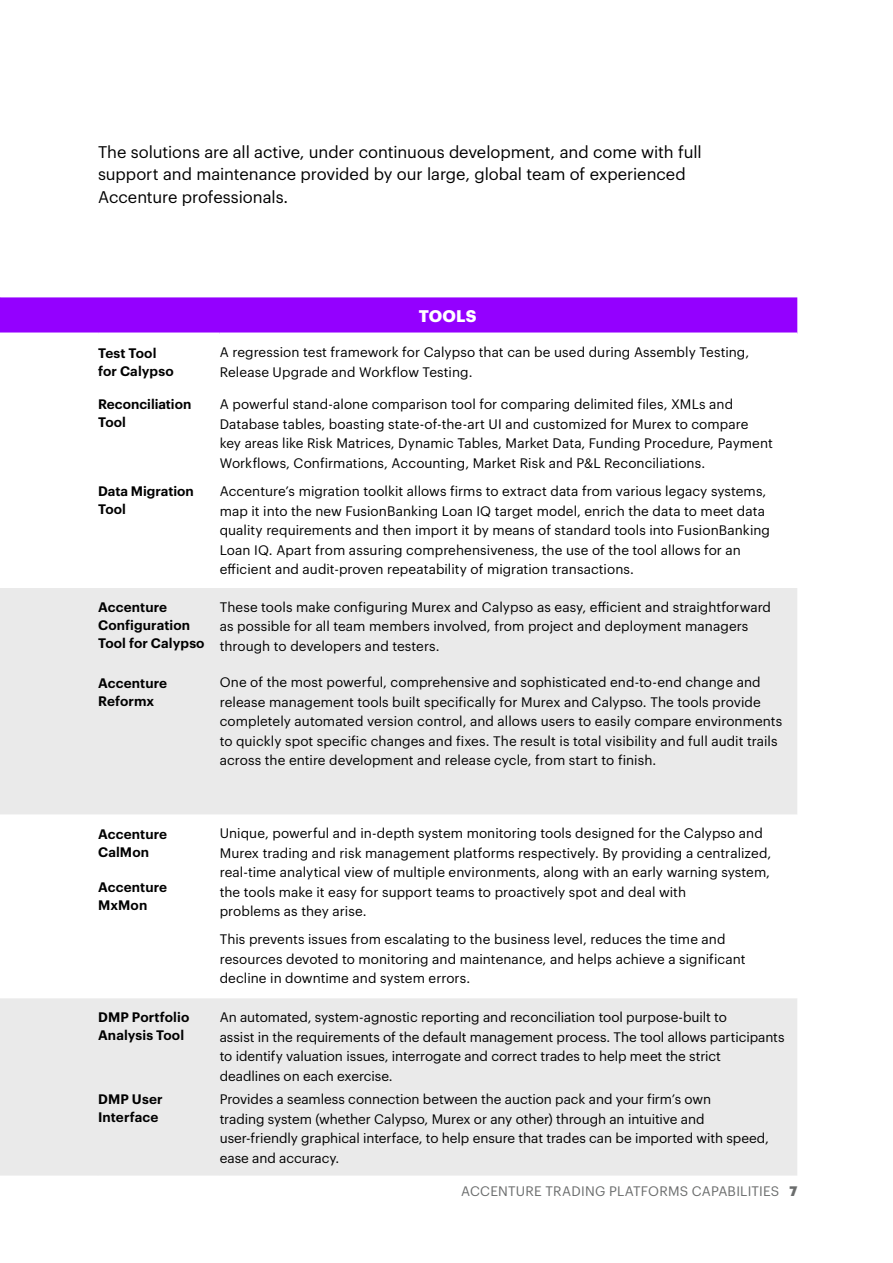
<style>
.page{position:relative;width:893px;height:1263px;background:#fff}
.page>*{position:absolute;margin:0;border:0;box-sizing:border-box;transform-origin:0 0}
.t1{font:16.5px/22.5px "Graphik";letter-spacing:-.005em;color:#000}
.t2{font:700 16.5px "Graphik";letter-spacing:.01em;color:#fff}
.t3{font:13.5px/19.5px "Graphik";letter-spacing:.005em;color:#000}
.t4{font:600 13.5px/18px "Graphik";letter-spacing:.005em;color:#000}
.t5{font:13.5px "Graphik";letter-spacing:.015em;color:#6b6d6d}
.s1{font-weight:900}
</style>
<div class="page">
<div style="left:0;top:588px;width:797px;height:587px;background:#eaeaea"></div>
<svg style="left:0;top:815px;width:797px;height:183px"></svg>
<div style="left:0;top:297px;width:797px;height:35px;background:#9400ff"></div>
<p class="t1" style="left:98px;top:139px;width:605px">The solutions are all active, under continuous development, and come with full support and maintenance provided by our large, global team of experienced<br>Accenture professionals.</p>
<p class="t2" style="left:419px;top:303px;width:59px">TOOLS</p>
<p class="t4" style="left:98px;top:342px;width:77px">Test Tool for Calypso</p>
<p class="t3" style="left:220px;top:342px;width:531px">A regression test framework for Calypso that can be used during Assembly Testing,<br>Release Upgrade and Workflow Testing.</p>
<p class="t4" style="left:98px;top:394px;width:95px">Reconciliation<br>Tool</p>
<p class="t3" style="left:220px;top:393px;width:555px">A powerful stand-alone comparison tool for comparing delimited files, XMLs and Database tables, boasting state-of-the-art UI and customized for Murex to compare key areas like Risk Matrices, Dynamic Tables, Market Data, Funding Procedure, Payment Workflows, Confirmations, Accounting, Market Risk and P&amp;L Reconciliations.</p>
<p class="t4" style="left:98px;top:481px;width:97px">Data Migration<br>Tool</p>
<p class="t3" style="left:220px;top:481px;width:552px">Accenture’s migration toolkit allows firms to extract data from various legacy systems, map it into the new FusionBanking Loan IQ target model, enrich the data to meet data quality requirements and then import it by means of standard tools into FusionBanking Loan IQ. Apart from assuring comprehensiveness, the use of the tool allows for an efficient and audit-proven repeatability of migration transactions.</p>
<p class="t4" style="left:98px;top:597px;width:108px">Accenture<br>Configuration<br>Tool for Calypso</p>
<p class="t4" style="left:98px;top:672px;width:71px">Accenture<br>Reformx</p>
<p class="t3" style="left:220px;top:596px;width:553px">These tools make configuring Murex and Calypso as easy, efficient and straightforward as possible for all team members involved, from project and deployment managers through to developers and testers.</p>
<p class="t3" style="left:220px;top:671px;width:564px">One of the most powerful, comprehensive and sophisticated end-to-end change and release management tools built specifically for Murex and Calypso. The tools provide completely automated version control, and allows users to easily compare environments to quickly spot specific changes and fixes. The result is total visibility and full audit trails across the entire development and release cycle, from start to finish.</p>
<p class="t4" style="left:98px;top:823px;width:71px">Accenture<br>CalMon</p>
<p class="t4" style="left:98px;top:877px;width:71px">Accenture<br>MxMon</p>
<p class="t3" style="left:220px;top:823px;width:553px">Unique, powerful and in-depth system monitoring tools designed for the Calypso and Murex trading and risk management platforms respectively. By providing a centralized, real-time analytical view of multiple environments, along with an early warning system, the tools make it easy for support teams to proactively spot and deal with<br>problems as they arise.</p>
<p class="t3" style="left:220px;top:929px;width:527px">This prevents issues from escalating to the business level, reduces the time and resources devoted to monitoring and maintenance, and helps achieve a significant decline in downtime and system errors.</p>
<p class="t4" style="left:98px;top:1007px;width:93px">DMP Portfolio<br>Analysis Tool</p>
<p class="t3" style="left:220px;top:1006px;width:566px">An automated, system-agnostic reporting and reconciliation tool purpose-built to<br>assist in the requirements of the default management process. The tool allows participants to identify valuation issues, interrogate and correct trades to help meet the strict deadlines on each exercise.</p>
<p class="t4" style="left:98px;top:1089px;width:66px">DMP User<br>Interface</p>
<p class="t3" style="left:220px;top:1088px;width:551px">Provides a seamless connection between the auction pack and your firm’s own<br>trading system (whether Calypso, Murex or any other) through an intuitive and user-friendly graphical interface, to help ensure that trades can be imported with speed, ease and accuracy.</p>
<p class="t5" style="left:461px;top:1181px;width:338px">ACCENTURE TRADING PLATFORMS CAPABILITIES <span class="s1">7</span></p>
</div>
